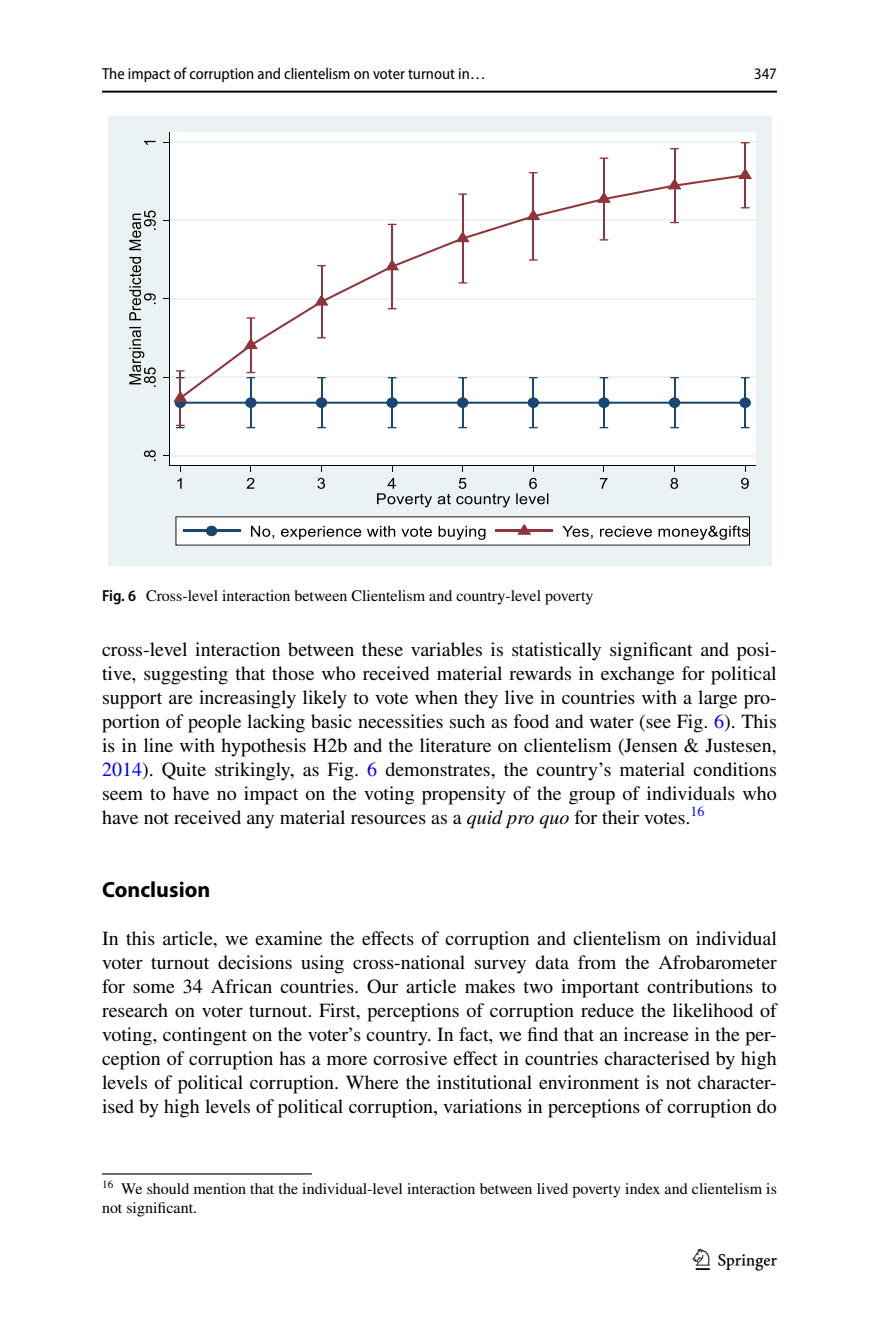
<style>
.page{position:relative;width:879px;height:1333px;background:#fff}
.page>*{position:absolute;margin:0;border:0;box-sizing:border-box;transform-origin:0 0}
.t1{font:30px "Springnew Regular 3";color:#000}
.t2{font:700 22px "Myriad Pro";color:#000}
.t3{font:20px/24px "STIX";color:#000;text-align:justify}
.t4{font:16px/19px "STIX";color:#000}
.t5{font:16px "Myriad Pro Semi Cn 3";color:#000}
.t6{font:semi-condensed 16px "Myriad Pro";color:#000}
.s1{font-family:"Myriad Pro";font-weight:600;font-stretch:semi-condensed}
.s2{color:#00f}
.s3{font-style:italic}
</style>
<div class="page">
<hr style="left:102px;top:91px;width:675px;height:2px;background:#000">
<div style="left:108px;top:116px;width:663px;height:450px;background:#eaf2f3"></div>
<svg style="left:170px;top:132px;width:586px;height:333px"></svg>
<hr style="left:170px;top:455px;width:586px;height:1px;background:#eaf2f3">
<hr style="left:170px;top:376px;width:586px;height:2px;background:#eaf2f3">
<hr style="left:170px;top:298px;width:586px;height:1px;background:#eaf2f3">
<hr style="left:170px;top:220px;width:586px;height:1px;background:#eaf2f3">
<hr style="left:170px;top:141px;width:586px;height:2px;background:#eaf2f3">
<hr style="left:250px;top:378px;width:2px;height:49px;background:#1a476f">
<hr style="left:321px;top:378px;width:1px;height:49px;background:#1a476f">
<hr style="left:391px;top:378px;width:2px;height:49px;background:#1a476f">
<hr style="left:462px;top:378px;width:1px;height:49px;background:#1a476f">
<hr style="left:532px;top:378px;width:2px;height:49px;background:#1a476f">
<hr style="left:603px;top:378px;width:2px;height:49px;background:#1a476f">
<hr style="left:674px;top:378px;width:1px;height:49px;background:#1a476f">
<hr style="left:744px;top:378px;width:2px;height:49px;background:#1a476f">
<hr style="left:180px;top:371px;width:1px;height:54px;background:#90353b">
<svg style="left:176px;top:425px;width:9px;height:3px"></svg>
<hr style="left:532px;top:173px;width:2px;height:87px;background:#90353b">
<hr style="left:603px;top:158px;width:2px;height:82px;background:#90353b">
<svg style="left:599px;top:157px;width:9px;height:2px"></svg>
<hr style="left:674px;top:149px;width:1px;height:73px;background:#90353b">
<hr style="left:744px;top:143px;width:2px;height:65px;background:#90353b">
<svg style="left:179px;top:174px;width:567px;height:217px"></svg>
<svg style="left:174px;top:391px;width:576px;height:17px"></svg>
<svg style="left:244px;top:338px;width:14px;height:11px"></svg>
<svg style="left:315px;top:294px;width:13px;height:11px"></svg>
<svg style="left:385px;top:259px;width:14px;height:11px"></svg>
<svg style="left:456px;top:231px;width:13px;height:11px"></svg>
<svg style="left:526px;top:209px;width:14px;height:11px"></svg>
<svg style="left:597px;top:192px;width:13px;height:11px"></svg>
<svg style="left:668px;top:178px;width:13px;height:11px"></svg>
<svg style="left:738px;top:168px;width:14px;height:11px"></svg>
<hr style="left:169px;top:132px;width:1px;height:333px;background:#000">
<svg style="left:144px;top:450px;width:12px;height:11px"></svg>
<svg style="left:144px;top:141px;width:12px;height:4px"></svg>
<svg style="left:129px;top:210px;width:27px;height:177px;background:#c1c8c9"></svg>
<hr style="left:170px;top:465px;width:586px;height:1px;background:#000">
<svg style="left:177px;top:478px;width:5px;height:10px"></svg>
<svg style="left:247px;top:478px;width:7px;height:10px"></svg>
<svg style="left:317px;top:478px;width:8px;height:11px"></svg>
<svg style="left:600px;top:478px;width:7px;height:10px"></svg>
<svg style="left:670px;top:478px;width:8px;height:11px"></svg>
<svg style="left:741px;top:478px;width:8px;height:11px"></svg>
<svg style="left:377px;top:478px;width:171px;height:29px;background:#ccd3d4"></svg>
<svg style="left:175px;top:516px;width:575px;height:29px"></svg>
<hr style="left:102px;top:1173px;width:210px;height:1px;background:#000">
<p class="t5" style="left:102px;top:65px;width:385px">The impact of corruption and clientelism on voter turnout in…</p>
<p class="t6" style="left:754px;top:65px;width:24px">347</p>
<p class="t4" style="left:102px;top:587px;width:493px"><span class="s1">Fig. 6</span> Cross-level interaction between Clientelism and country-level poverty</p>
<p class="t3" style="left:102px;top:639px;width:676px">cross-level interaction between these variables is statistically significant and posi&shy;tive, suggesting that those who received material rewards in exchange for political support are increasingly likely to vote when they live in countries with a large pro&shy;portion of people lacking basic necessities such as food and water (see Fig. <span class="s2">6</span>). This is in line with hypothesis H2b and the literature on clientelism (Jensen &amp; Justesen, <span class="s2">2014</span>). Quite strikingly, as Fig. <span class="s2">6</span> demonstrates, the country’s material conditions seem to have no impact on the voting propensity of the group of individuals who have not received any material resources as a <span class="s3">quid pro quo</span> for their votes.<sup>16</sup></p>
<p class="t2" style="left:102px;top:874px;width:110px">Conclusion</p>
<p class="t3" style="left:102px;top:927px;width:676px">In this article, we examine the effects of corruption and clientelism on individual voter turnout decisions using cross-national survey data from the Afrobarometer for some 34 African countries. Our article makes two important contributions to research on voter turnout. First, perceptions of corruption reduce the likelihood of voting, contingent on the voter’s country. In fact, we find that an increase in the per&shy;ception of corruption has a more corrosive effect in countries characterised by high levels of political corruption. Where the institutional environment is not character&shy;ised by high levels of political corruption, variations in perceptions of corruption do</p>
<p class="t4" style="left:102px;top:1179px;width:676px"><sup>16</sup> We should mention that the individual-level interaction between lived poverty index and clientelism is not significant.</p>
<h1 class="t1" style="left:696px;top:1248px;width:83px">1 3</h1>
</div>
